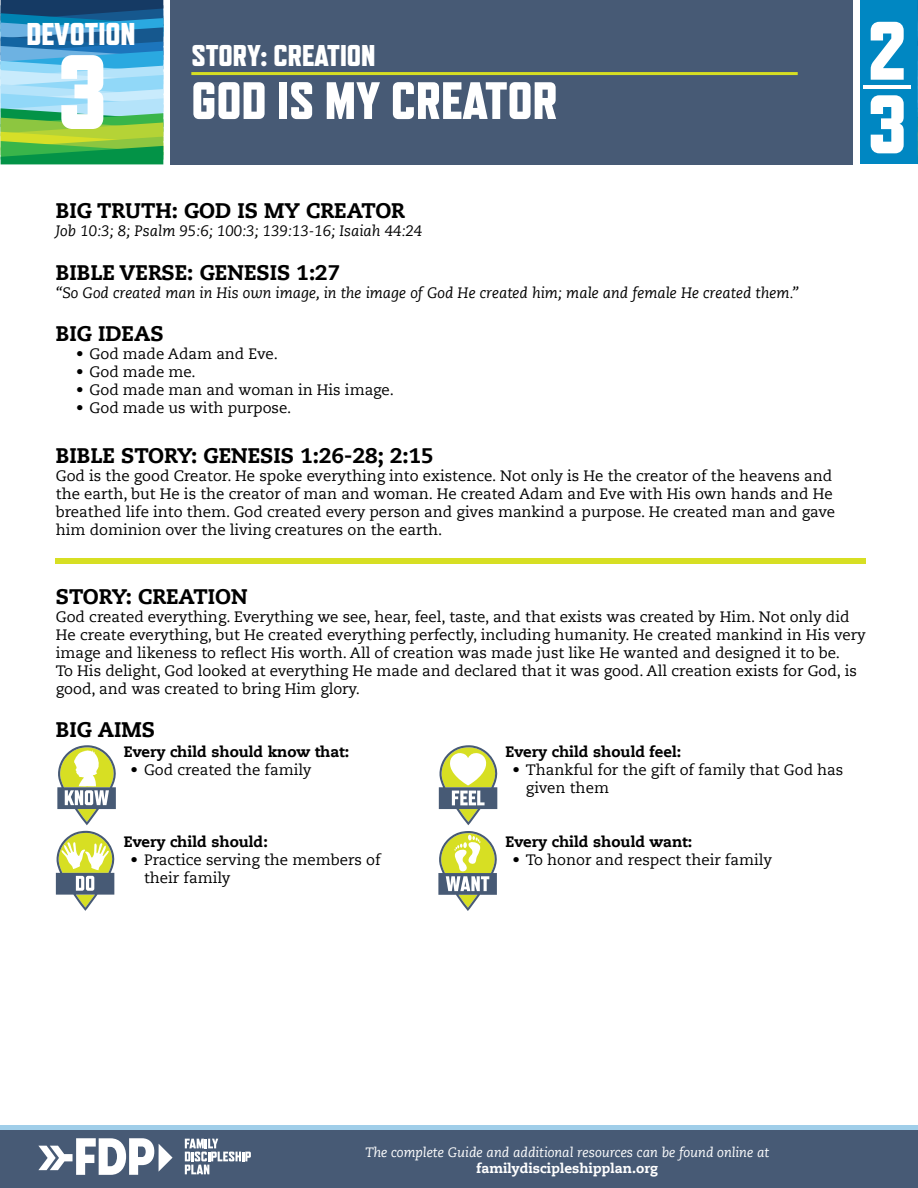
<style>
.page{position:relative;width:918px;height:1188px;background:#fff}
.page>*{position:absolute;margin:0;border:0;box-sizing:border-box;transform-origin:0 0}
.t1{font:800 105px "Refrigerator Deluxe";color:#fff}
.t2{font:800 82.5px/73.5px "Refrigerator Deluxe";color:#fff}
.t3{font:800 52.5px "Refrigerator Deluxe";color:#fff}
.t4{font:800 31.5px "Refrigerator Deluxe";color:#fff}
.t5{font:800 30px "Refrigerator Deluxe";color:#fff}
.t6{font:800 21px "Caecilia LT Std";color:#000}
.t7{font:15px/18px "Caecilia LT Std";color:#000}
.t8{font:italic 15px "Caecilia LT Std";color:#000}
.t9{font:800 15px "Caecilia LT Std";color:#000}
.t10{font:italic 13.5px "Caecilia LT Std";color:#fff}
.t11{font:800 13.5px "Caecilia LT Std";color:#fff}
</style>
<div class="page">
<svg style="left:1px;top:0;width:162px;height:164px;background:#5da9a1"></svg>
<div style="left:860px;top:0;width:58px;height:164px;background:#0087c2"></div>
<svg style="left:917px;top:5px;width:1px;height:155px"></svg>
<hr style="left:864px;top:85px;width:47px;height:4px;background:#fff">
<div style="left:171px;top:0;width:682px;height:164px;background:#475a75"></div>
<hr style="left:191px;top:72px;width:607px;height:3px;background:#d7df23">
<div style="left:56px;top:558px;width:810px;height:6px;background:#d7df23"></div>
<svg style="left:57px;top:745px;width:59px;height:80px"></svg>
<svg style="left:56px;top:831px;width:59px;height:80px"></svg>
<svg style="left:439px;top:745px;width:59px;height:80px"></svg>
<svg style="left:438px;top:831px;width:59px;height:80px"></svg>
<div style="left:0;top:1125px;width:918px;height:5px;background:#a0cee9"></div>
<div style="left:0;top:1130px;width:918px;height:58px;background:#475a75"></div>
<svg style="left:38px;top:1138px;width:135px;height:37px"></svg>
<svg style="left:185px;top:1139px;width:66px;height:35px"></svg>
<h3 class="t4" style="left:26px;top:16px;width:111px">DEVOTION</h3>
<h1 class="t1" style="left:57px;top:30px;width:52px">3</h1>
<h3 class="t5" style="left:191px;top:38px;width:186px">STORY: CREATION</h3>
<h3 class="t3" style="left:191px;top:69px;width:368px">GOD IS MY CREATOR</h3>
<h3 class="t6" style="left:56px;top:198px;width:351px">BIG TRUTH: GOD IS MY CREATOR</h3>
<p class="t8" style="left:56px;top:223px;width:368px">Job 10:3; 8; Psalm 95:6; 100:3; 139:13-16; Isaiah 44:24</p>
<h3 class="t6" style="left:56px;top:259px;width:286px">BIBLE VERSE: GENESIS 1:27</h3>
<p class="t8" style="left:56px;top:284px;width:744px">“So God created man in His own image, in the image of God He created him; male and female He created them.”</p>
<h3 class="t6" style="left:56px;top:320px;width:109px">BIG IDEAS</h3>
<p class="t7" style="left:76px;top:345px;width:203px">• God made Adam and Eve.</p>
<p class="t7" style="left:76px;top:363px;width:121px">• God made me.</p>
<p class="t7" style="left:76px;top:381px;width:319px">• God made man and woman in His image.</p>
<p class="t7" style="left:76px;top:399px;width:217px">• God made us with purpose.</p>
<h3 class="t6" style="left:56px;top:443px;width:379px">BIBLE STORY: GENESIS 1:26-28; 2:15</h3>
<p class="t7" style="left:56px;top:467px;width:781px">God is the good Creator. He spoke everything into existence. Not only is He the creator of the heavens and the earth, but He is the creator of man and woman. He created Adam and Eve with His own hands and He breathed life into them. God created every person and gives mankind a purpose. He created man and gave him dominion over the living creatures on the earth.</p>
<h2 class="t2" style="left:867px;top:13px;width:41px">2<br>3</h2>
<h3 class="t6" style="left:56px;top:583px;width:193px">STORY: CREATION</h3>
<p class="t7" style="left:56px;top:608px;width:811px">God created everything. Everything we see, hear, feel, taste, and that exists was created by Him. Not only did He create everything, but He created everything perfectly, including humanity. He created mankind in His very image and likeness to reflect His worth. All of creation was made just like He wanted and designed it to be.<br>To His delight, God looked at everything He made and declared that it was good. All creation exists for God, is good, and was created to bring Him glory.</p>
<h3 class="t6" style="left:56px;top:716px;width:101px">BIG AIMS</h3>
<p class="t9" style="left:124px;top:742px;width:227px">Every child should know that:</p>
<p class="t7" style="left:131px;top:761px;width:182px">• God created the family</p>
<p class="t9" style="left:124px;top:832px;width:145px">Every child should:</p>
<p class="t7" style="left:144px;top:851px;width:238px;text-indent:-14px">• Practice serving the members of their family</p>
<p class="t9" style="left:506px;top:742px;width:177px">Every child should feel:</p>
<p class="t7" style="left:526px;top:761px;width:319px;text-indent:-14px">• Thankful for the gift of family that God has given them</p>
<p class="t9" style="left:506px;top:832px;width:188px">Every child should want:</p>
<p class="t7" style="left:512px;top:851px;width:261px">• To honor and respect their family</p>
<p class="t10" style="left:365px;top:1145px;width:405px">The complete Guide and additional resources can be found online at</p>
<p class="t11" style="left:477px;top:1160px;width:183px">familydiscipleshipplan.org</p>
</div>
